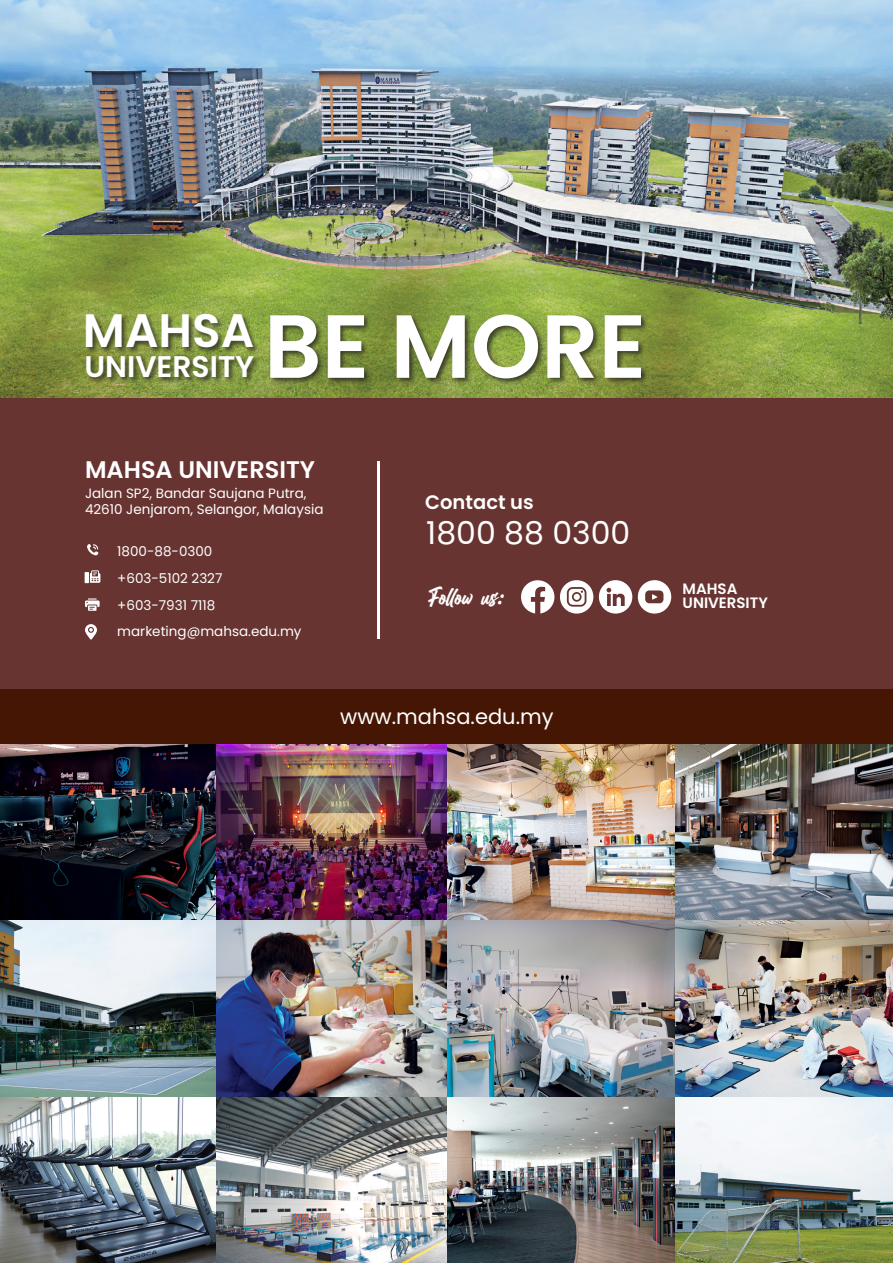
<style>
.page{position:relative;width:893px;height:1263px;background:#fff}
.page>*{position:absolute;margin:0;border:0;box-sizing:border-box;transform-origin:0 0}
.t1{font:600 89.4px "Poppins";color:#fff}
.t2{font:600 46.8px "Poppins";color:#fff}
.t3{font:31.5px "Poppins";color:#fff}
.t4{font:600 29.85px "Poppins";color:#fff}
.t5{font:600 24px "Poppins";color:#fff}
.t6{font:24px "Billion Dreams";color:#fff}
.t7{font:21px "Poppins";color:#fff}
.t8{font:600 19.5px "Poppins";color:#fff}
.t9{font:600 15px "Poppins";color:#fff}
.t10{font:13.5px "Poppins";color:#fff}
</style>
<div class="page">
<div style="left:0;top:398px;width:893px;height:292px;background:#673431"></div>
<svg style="left:85px;top:598px;width:15px;height:13px"></svg>
<svg style="left:85px;top:570px;width:15px;height:13px"></svg>
<svg style="left:87px;top:544px;width:11px;height:11px"></svg>
<img style="left:0;top:0;width:893px;height:398px">
<div style="left:84px;top:312px;width:176px;height:43px;background:#231f20;opacity:.75"></div>
<div style="left:85px;top:355px;width:176px;height:30px;background:#231f20;opacity:.75"></div>
<div style="left:269px;top:312px;width:379px;height:74px;background:#231f20;opacity:.75"></div>
<img style="left:0;top:744px;width:893px;height:519px">
<hr style="left:378px;top:462px;width:2px;height:177px;background:#fff">
<svg style="left:560px;top:580px;width:33px;height:34px"></svg>
<svg style="left:521px;top:580px;width:33px;height:33px"></svg>
<svg style="left:638px;top:580px;width:33px;height:34px"></svg>
<svg style="left:599px;top:580px;width:33px;height:34px"></svg>
<svg style="left:85px;top:624px;width:12px;height:16px"></svg>
<div style="left:0;top:690px;width:893px;height:54px;background:#451604"></div>
<p class="t2" style="left:83px;top:304px;width:173px">MAHSA</p>
<p class="t4" style="left:84px;top:349px;width:171px">UNIVERSITY</p>
<p class="t1" style="left:264px;top:295px;width:384px">BE MORE</p>
<p class="t5" style="left:85px;top:456px;width:232px">MAHSA UNIVERSITY</p>
<p class="t10" style="left:85px;top:486px;width:223px">Jalan SP2, Bandar Saujana Putra,</p>
<p class="t10" style="left:85px;top:502px;width:240px">42610 Jenjarom, Selangor, Malaysia</p>
<p class="t10" style="left:117px;top:543px;width:97px">1800-88-0300</p>
<p class="t10" style="left:117px;top:570px;width:107px">+603-5102 2327</p>
<p class="t10" style="left:117px;top:597px;width:99px">+603-7931 7118</p>
<p class="t10" style="left:117px;top:623px;width:186px">marketing@mahsa.edu.my</p>
<p class="t8" style="left:425px;top:491px;width:110px">Contact us</p>
<p class="t3" style="left:426px;top:515px;width:205px">1800 88 0300</p>
<p class="t9" style="left:683px;top:580px;width:56px">MAHSA</p>
<p class="t6" style="left:427px;top:579px;width:79px">Follow us:</p>
<p class="t9" style="left:683px;top:594px;width:87px">UNIVERSITY</p>
<p class="t7" style="left:340px;top:705px;width:215px">www.mahsa.edu.my</p>
</div>
